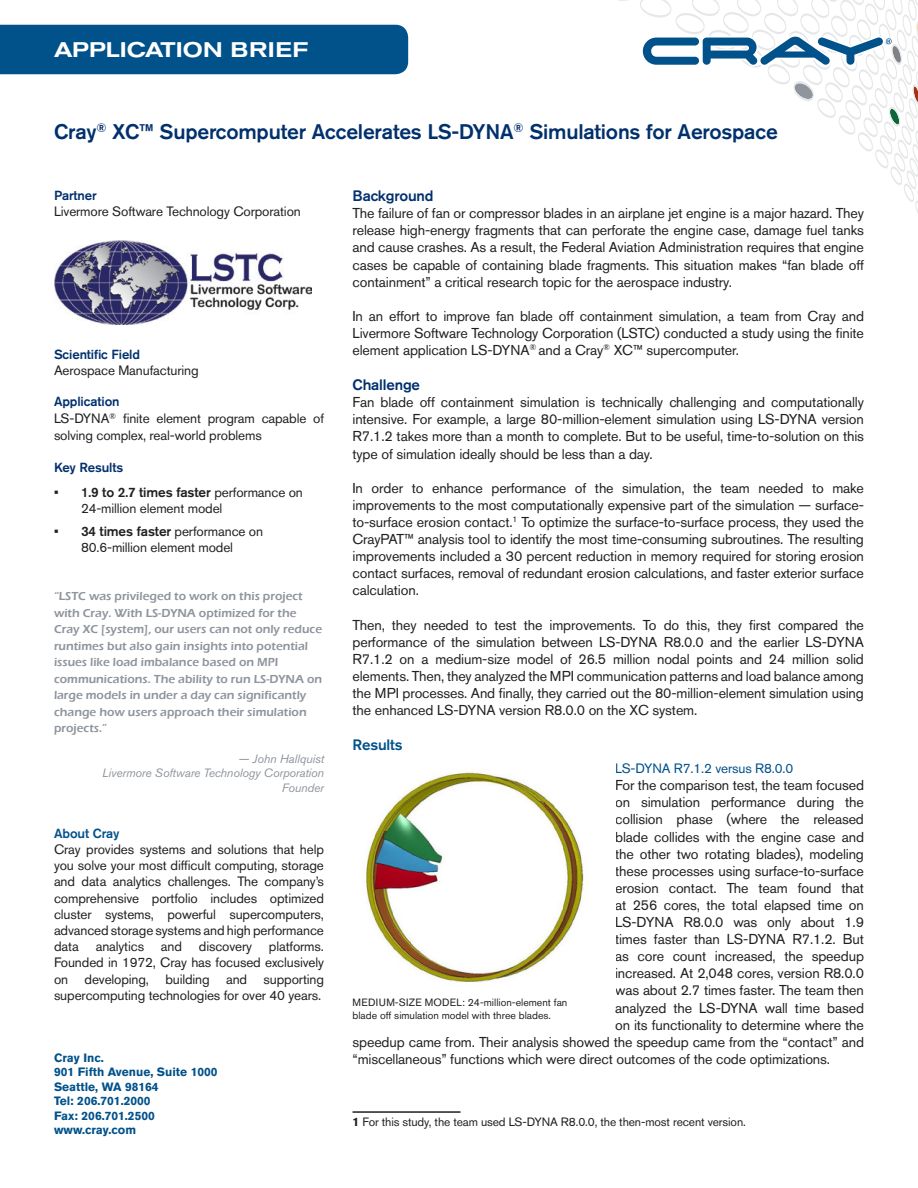
<style>
.page{position:relative;width:918px;height:1188px;background:#fff}
.page>*{position:absolute;margin:0;border:0;box-sizing:border-box;transform-origin:0 0}
.Page_Title{font:500 21px "Akzidenz Grotesk BE";letter-spacing:-.01em;color:#00306d}
.Document_Type_Headin{font:500 expanded 21px "Akzidenz Grotesk BE";letter-spacing:.01em;color:#fff}
.Body_Text{font:500 15px "Akzidenz Grotesk BE";letter-spacing:-.01em;color:#00306d}
.Body_Text-2{font:500 15px "Akzidenz Grotesk BE";letter-spacing:-.01em;color:#01518a}
.Body_Text-3{font:14.25px/17.1px "Akzidenz Grotesk BE";letter-spacing:-.01em;color:#231f20;text-align:justify}
.Body_Text-4{font:13.5px/16.2px "Akzidenz Grotesk BE";letter-spacing:-.01em;color:#231f20}
.Body_Text-5{font:13.5px "Akzidenz Grotesk BE";letter-spacing:-.01em;color:#01518a}
.t1{font:500 13.2px "Akzidenz Grotesk BE";letter-spacing:-.01em;color:#00306d}
.t2{font:500 13.2px "Akzidenz Grotesk BE";letter-spacing:-.01em;color:#01518a}
.QUOTE{font:600 12px/16.5px "Eras ITC";color:#8f959d}
.Address{font:700 12px "Akzidenz Grotesk BE";color:#01518a}
.t3{font:12px "Akzidenz Grotesk BE";letter-spacing:-.01em;color:#231f20}
.Quote_Attribute{font:italic 12px "Akzidenz Grotesk BE";letter-spacing:-.01em;color:#8f959d}
.Address-2{font:10.5px/12.6px "Akzidenz Grotesk BE";color:#231f20}
.s1{font-weight:500}
.s2{font-weight:700}
</style>
<div class="page">
<div style="left:0;top:25px;width:408px;height:49px;background:#01518a"></div>
<svg style="left:618px;top:0;width:300px;height:213px"></svg>
<hr style="left:353px;top:1111px;width:108px;height:2px;background:#231f20">
<img style="left:366px;top:772px;width:218px;height:211px">
<img style="left:54px;top:240px;width:258px;height:85px">
<p class="Document_Type_Headin" style="left:54px;top:37px;width:255px">APPLICATION BRIEF</p>
<p class="Page_Title" style="left:54px;top:119px;width:725px">Cray<sup>®</sup> XC™ Supercomputer Accelerates LS-DYNA<sup>®</sup> Simulations for Aerospace</p>
<p class="t1" style="left:54px;top:187px;width:44px">Partner</p>
<p class="Body_Text-4" style="left:54px;top:203px;width:248px">Livermore Software Technology Corporation</p>
<p class="t1" style="left:54px;top:346px;width:88px">Scientific Field</p>
<p class="Body_Text-4" style="left:54px;top:362px;width:146px">Aerospace Manufacturing</p>
<p class="t1" style="left:54px;top:394px;width:67px">Application</p>
<p class="Body_Text-4" style="left:54px;top:411px;width:271px">LS-DYNA<sup>®</sup> finite element program capable of solving complex, real-world problems</p>
<p class="t1" style="left:54px;top:459px;width:71px">Key Results</p>
<p class="Body_Text-4" style="left:81px;top:484px;width:224px;text-indent:-27px"><span class="s1">• 1.9 to 2.7 times faster</span> performance on<br>24-million element model</p>
<p class="Body_Text-4" style="left:54px;top:523px;width:211px;text-align:center"><span class="s1">• 34 times faster</span> performance on<br>80.6-million element model</p>
<p class="QUOTE" style="left:54px;top:588px;width:270px">“LSTC was privileged to work on this project with Cray. With LS-DYNA optimized for the Cray XC [system], our users can not only reduce runtimes but also gain insights into potential issues like load imbalance based on MPI communications. The ability to run LS-DYNA on large models in under a day can significantly change how users approach their simulation projects.”</p>
<p class="Quote_Attribute" style="left:239px;top:752px;width:87px">— John Hallquist</p>
<p class="Quote_Attribute" style="left:102px;top:766px;width:223px">Livermore Software Technology Corporation</p>
<p class="Quote_Attribute" style="left:282px;top:780px;width:44px">Founder</p>
<p class="t2" style="left:54px;top:825px;width:67px">About Cray</p>
<p class="Body_Text-4" style="left:54px;top:841px;width:272px;text-align:justify">Cray provides systems and solutions that help you solve your most difficult computing, storage and data analytics challenges. The company’s comprehensive portfolio includes optimized cluster systems, powerful supercomputers, advanced storage systems and high performance data analytics and discovery platforms.<br>Founded in 1972, Cray has focused exclusively on developing, building and supporting supercomputing technologies for over 40 years.</p>
<p class="Address" style="left:54px;top:1051px;width:51px">Cray Inc.</p>
<p class="Address" style="left:54px;top:1065px;width:165px">901 Fifth Avenue, Suite 1000</p>
<p class="Address" style="left:54px;top:1080px;width:106px">Seattle, WA 98164</p>
<p class="Address" style="left:54px;top:1094px;width:98px">Tel: 206.701.2000</p>
<p class="Address" style="left:54px;top:1108px;width:102px">Fax: 206.701.2500</p>
<p class="Address" style="left:54px;top:1123px;width:84px">www.cray.com</p>
<p class="Body_Text" style="left:353px;top:187px;width:83px">Background</p>
<p class="Body_Text-3" style="left:353px;top:205px;width:513px">The failure of fan or compressor blades in an airplane jet engine is a major hazard. They release high-energy fragments that can perforate the engine case, damage fuel tanks and cause crashes. As a result, the Federal Aviation Administration requires that engine cases be capable of containing blade fragments. This situation makes “fan blade off containment” a critical research topic for the aerospace industry.</p>
<p class="Body_Text-3" style="left:353px;top:307px;width:513px">In an effort to improve fan blade off containment simulation, a team from Cray and Livermore Software Technology Corporation (LSTC) conducted a study using the finite element application LS-DYNA<sup>®</sup> and a Cray<sup>®</sup> XC™ supercomputer.</p>
<p class="Body_Text" style="left:353px;top:376px;width:69px">Challenge</p>
<p class="Body_Text-3" style="left:353px;top:394px;width:513px">Fan blade off containment simulation is technically challenging and computationally intensive. For example, a large 80-million-element simulation using LS-DYNA version R7.1.2 takes more than a month to complete. But to be useful, time-to-solution on this type of simulation ideally should be less than a day.</p>
<p class="Body_Text-3" style="left:353px;top:479px;width:513px">In order to enhance performance of the simulation, the team needed to make improvements to the most computationally expensive part of the simulation — surface&shy;to-surface erosion contact.<sup>1</sup> To optimize the surface-to-surface process, they used the CrayPAT™ analysis tool to identify the most time-consuming subroutines. The resulting improvements included a 30 percent reduction in memory required for storing erosion contact surfaces, removal of redundant erosion calculations, and faster exterior surface calculation.</p>
<p class="Body_Text-3" style="left:353px;top:616px;width:513px">Then, they needed to test the improvements. To do this, they first compared the performance of the simulation between LS-DYNA R8.0.0 and the earlier LS-DYNA R7.1.2 on a medium-size model of 26.5 million nodal points and 24 million solid elements. Then, they analyzed the MPI communication patterns and load balance among the MPI processes. And finally, they carried out the 80-million-element simulation using the enhanced LS-DYNA version R8.0.0 on the XC system.</p>
<p class="Body_Text-2" style="left:353px;top:736px;width:52px">Results</p>
<p class="Body_Text-5" style="left:615px;top:760px;width:180px">LS-DYNA R7.1.2 versus R8.0.0</p>
<p class="Body_Text-3" style="left:615px;top:777px;width:250px">For the comparison test, the team focused</p>
<p class="Body_Text-3" style="left:615px;top:794px;width:250px">on simulation performance during the</p>
<p class="Body_Text-3" style="left:615px;top:811px;width:250px">collision phase (where the released</p>
<p class="Body_Text-3" style="left:615px;top:828px;width:250px">blade collides with the engine case and</p>
<p class="Body_Text-3" style="left:615px;top:845px;width:250px">the other two rotating blades), modeling</p>
<p class="Body_Text-3" style="left:615px;top:862px;width:250px">these processes using surface-to-surface</p>
<p class="Body_Text-3" style="left:615px;top:879px;width:250px">erosion contact. The team found that</p>
<p class="Body_Text-3" style="left:615px;top:896px;width:250px">at 256 cores, the total elapsed time on</p>
<p class="Body_Text-3" style="left:615px;top:913px;width:250px">LS-DYNA R8.0.0 was only about 1.9</p>
<p class="Body_Text-3" style="left:615px;top:931px;width:250px">times faster than LS-DYNA R7.1.2. But</p>
<p class="Body_Text-3" style="left:615px;top:948px;width:250px">as core count increased, the speedup</p>
<p class="Body_Text-3" style="left:615px;top:965px;width:250px">increased. At 2,048 cores, version R8.0.0</p>
<p class="Body_Text-3" style="left:615px;top:982px;width:250px">was about 2.7 times faster. The team then</p>
<p class="Body_Text-3" style="left:615px;top:999px;width:250px">analyzed the LS-DYNA wall time based</p>
<p class="Body_Text-3" style="left:615px;top:1016px;width:250px">on its functionality to determine where the</p>
<p class="Body_Text-3" style="left:353px;top:1033px;width:513px">speedup came from. Their analysis showed the speedup came from the “contact” and</p>
<p class="Body_Text-3" style="left:353px;top:1050px;width:479px">“miscellaneous” functions which were direct outcomes of the code optimizations.</p>
<p class="Address-2" style="left:353px;top:996px;width:216px">MEDIUM-SIZE MODEL: 24-million-element fan blade off simulation model with three blades.</p>
<p class="t3" style="left:353px;top:1115px;width:395px"><span class="s2">1</span> For this study, the team used LS-DYNA R8.0.0, the then-most recent version.</p>
</div>
